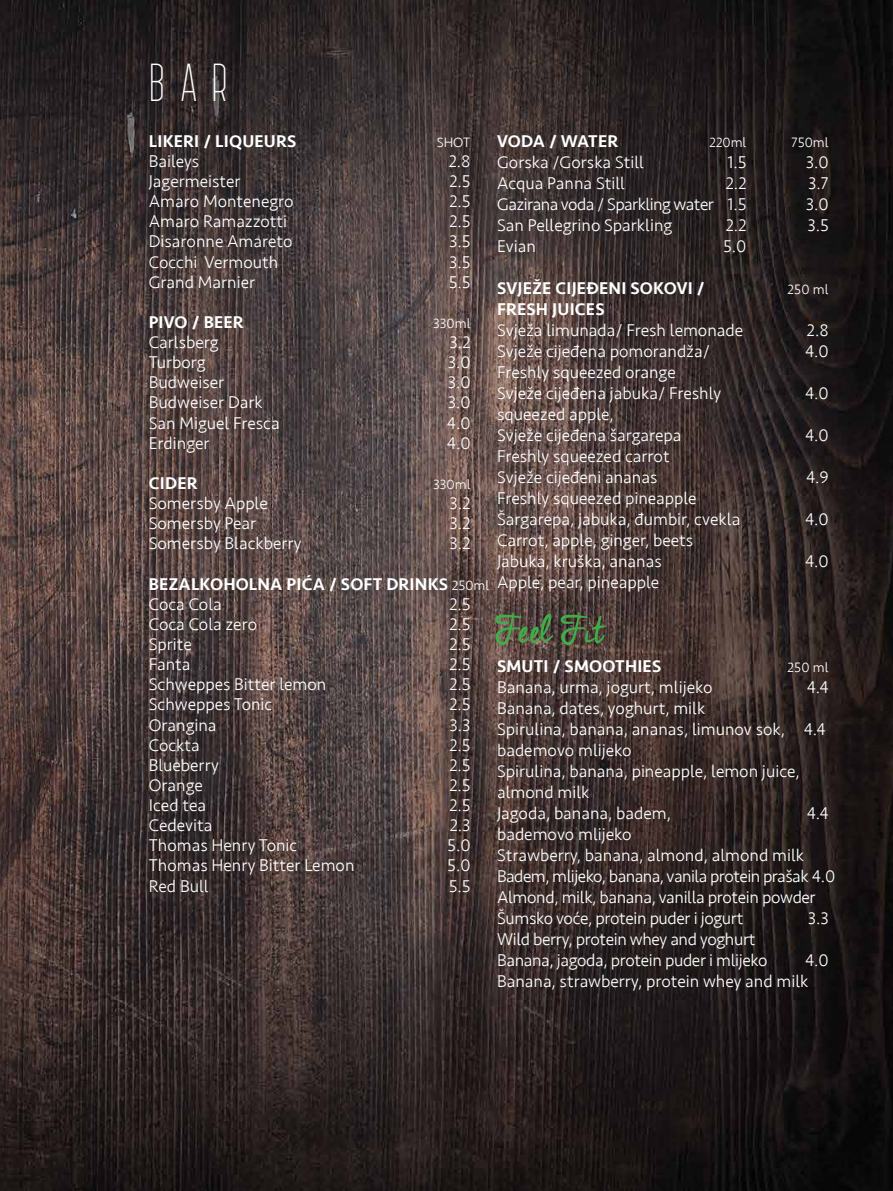
<style>
.page{position:relative;width:893px;height:1191px;background:#fff}
.page>*{position:absolute;margin:0;border:0;box-sizing:border-box;transform-origin:0 0}
.t1{font:300 40.25px "Post Scriptum";color:#fff}
.t2{font:300 17.5px/21px "Seravek";color:#fff}
.t3{font:300 17.5px/21px "Seravek";letter-spacing:-.02em;color:#fff}
.t4{font:500 17.5px/20.1px "Seravek";letter-spacing:.01em;color:#fff}
.t5{font:300 17.5px "Seravek";letter-spacing:-.03em;color:#fff}
.t6{font:300 14px "Seravek";color:#fff}
.s1{font-weight:300;font-size:14px}
.s2{font-weight:300}
</style>
<div class="page">
<img style="left:0;top:0;width:893px;height:1191px">
<svg style="left:495px;top:612px;width:110px;height:33px;background:#4f5f41"></svg>
<h1 class="t1" style="left:150px;top:51px;width:83px">B A R</h1>
<p class="t4" style="left:149px;top:131px;width:149px">LIKERI / LIQUEURS</p>
<p class="t6" style="left:437px;top:134px;width:35px">SHOT</p>
<p class="t2" style="left:149px;top:151px;width:52px">Baileys</p>
<p class="t2" style="left:449px;top:151px;width:23px">2.8</p>
<p class="t2" style="left:149px;top:171px;width:93px">Jagermeister</p>
<p class="t2" style="left:449px;top:171px;width:23px">2.5</p>
<p class="t2" style="left:149px;top:191px;width:146px">Amaro Montenegro</p>
<p class="t2" style="left:449px;top:191px;width:23px">2.5</p>
<p class="t2" style="left:149px;top:211px;width:140px">Amaro Ramazzotti</p>
<p class="t2" style="left:449px;top:211px;width:23px">2.5</p>
<p class="t2" style="left:149px;top:231px;width:145px">Disaronne Amareto</p>
<p class="t2" style="left:449px;top:231px;width:23px">3.5</p>
<p class="t2" style="left:149px;top:251px;width:131px">Cocchi Vermouth</p>
<p class="t2" style="left:449px;top:251px;width:23px">3.5</p>
<p class="t2" style="left:149px;top:272px;width:108px">Grand Marnier</p>
<p class="t2" style="left:449px;top:272px;width:23px">5.5</p>
<p class="t4" style="left:149px;top:312px;width:96px">PIVO / BEER</p>
<p class="t6" style="left:433px;top:315px;width:39px">330ml</p>
<p class="t2" style="left:149px;top:332px;width:71px">Carlsberg</p>
<p class="t2" style="left:450px;top:332px;width:22px">3.2</p>
<p class="t2" style="left:149px;top:352px;width:58px">Turborg</p>
<p class="t2" style="left:448px;top:352px;width:24px">3.0</p>
<p class="t2" style="left:149px;top:372px;width:77px">Budweiser</p>
<p class="t2" style="left:448px;top:372px;width:24px">3.0</p>
<p class="t2" style="left:149px;top:392px;width:115px">Budweiser Dark</p>
<p class="t2" style="left:448px;top:392px;width:24px">3.0</p>
<p class="t2" style="left:149px;top:412px;width:132px">San Miguel Fresca</p>
<p class="t2" style="left:447px;top:412px;width:25px">4.0</p>
<p class="t2" style="left:149px;top:433px;width:62px">Erdinger</p>
<p class="t2" style="left:447px;top:433px;width:25px">4.0</p>
<p class="t4" style="left:149px;top:473px;width:50px">CIDER</p>
<p class="t6" style="left:433px;top:476px;width:39px">330ml</p>
<p class="t2" style="left:149px;top:493px;width:120px">Somersby Apple</p>
<p class="t2" style="left:450px;top:493px;width:22px">3.2</p>
<p class="t2" style="left:149px;top:513px;width:109px">Somersby Pear</p>
<p class="t2" style="left:450px;top:513px;width:22px">3.2</p>
<p class="t2" style="left:149px;top:533px;width:154px">Somersby Blackberry</p>
<p class="t2" style="left:450px;top:533px;width:22px">3.2</p>
<p class="t4" style="left:149px;top:574px;width:342px">BEZALKOHOLNA PIĆA / SOFT DRINKS <span class="s1">250ml<br></span><span class="s2">Coca Cola</span></p>
<p class="t2" style="left:449px;top:594px;width:23px">2.5</p>
<p class="t2" style="left:149px;top:614px;width:110px">Coca Cola zero</p>
<p class="t2" style="left:449px;top:614px;width:23px">2.5</p>
<p class="t2" style="left:149px;top:634px;width:45px">Sprite</p>
<p class="t2" style="left:449px;top:634px;width:23px">2.5</p>
<p class="t2" style="left:149px;top:654px;width:43px">Fanta</p>
<p class="t2" style="left:449px;top:654px;width:23px">2.5</p>
<p class="t2" style="left:149px;top:674px;width:179px">Schweppes Bitter lemon</p>
<p class="t2" style="left:449px;top:674px;width:23px">2.5</p>
<p class="t2" style="left:149px;top:694px;width:125px">Schweppes Tonic</p>
<p class="t2" style="left:449px;top:694px;width:23px">2.5</p>
<p class="t2" style="left:149px;top:714px;width:69px">Orangina</p>
<p class="t2" style="left:450px;top:714px;width:22px">3.3</p>
<p class="t2" style="left:149px;top:734px;width:53px">Cockta</p>
<p class="t2" style="left:449px;top:734px;width:23px">2.5</p>
<p class="t2" style="left:149px;top:755px;width:71px">Blueberry</p>
<p class="t2" style="left:449px;top:755px;width:23px">2.5</p>
<p class="t2" style="left:149px;top:775px;width:56px">Orange</p>
<p class="t2" style="left:449px;top:775px;width:23px">2.5</p>
<p class="t2" style="left:149px;top:795px;width:59px">Iced tea</p>
<p class="t2" style="left:449px;top:795px;width:23px">2.5</p>
<p class="t2" style="left:149px;top:815px;width:65px">Cedevita</p>
<p class="t2" style="left:450px;top:815px;width:22px">2.3</p>
<p class="t2" style="left:149px;top:835px;width:150px">Thomas Henry Tonic</p>
<p class="t2" style="left:447px;top:835px;width:25px">5.0</p>
<p class="t2" style="left:149px;top:855px;width:207px">Thomas Henry Bitter Lemon</p>
<p class="t2" style="left:447px;top:855px;width:25px">5.0</p>
<p class="t2" style="left:149px;top:875px;width:61px">Red Bull</p>
<p class="t2" style="left:449px;top:875px;width:23px">5.5</p>
<p class="t4" style="left:497px;top:131px;width:123px">VODA / WATER</p>
<p class="t6" style="left:710px;top:134px;width:38px">220ml</p>
<p class="t6" style="left:792px;top:134px;width:39px">750ml</p>
<p class="t2" style="left:497px;top:152px;width:148px">Gorska /Gorska Still</p>
<p class="t2" style="left:728px;top:152px;width:20px">1.5</p>
<p class="t2" style="left:806px;top:152px;width:24px">3.0</p>
<p class="t2" style="left:497px;top:173px;width:129px">Acqua Panna Still</p>
<p class="t2" style="left:726px;top:173px;width:22px">2.2</p>
<p class="t2" style="left:808px;top:173px;width:22px">3.7</p>
<p class="t5" style="left:497px;top:194px;width:251px">Gazirana voda / Sparkling water 1.5</p>
<p class="t2" style="left:806px;top:194px;width:24px">3.0</p>
<p class="t2" style="left:497px;top:215px;width:177px">San Pellegrino Sparkling</p>
<p class="t2" style="left:726px;top:215px;width:22px">2.2</p>
<p class="t2" style="left:807px;top:215px;width:23px">3.5</p>
<p class="t2" style="left:497px;top:236px;width:40px">Evian</p>
<p class="t2" style="left:723px;top:236px;width:25px">5.0</p>
<p class="t4" style="left:497px;top:278px;width:209px">SVJEŽE CIJEĐENI SOKOVI /</p>
<p class="t6" style="left:788px;top:281px;width:43px">250 ml</p>
<p class="t4" style="left:497px;top:299px;width:109px">FRESH JUICES</p>
<p class="t2" style="left:497px;top:320px;width:248px">Svježa limunada/ Fresh lemonade</p>
<p class="t2" style="left:807px;top:320px;width:23px">2.8</p>
<p class="t2" style="left:497px;top:341px;width:214px">Svježe cijeđena pomorandža/</p>
<p class="t2" style="left:805px;top:341px;width:25px">4.0</p>
<p class="t2" style="left:497px;top:362px;width:226px">Freshly squeezed orange<br>Svježe cijeđena jabuka/ Freshly</p>
<p class="t2" style="left:805px;top:383px;width:25px">4.0</p>
<p class="t2" style="left:497px;top:404px;width:186px">squeezed apple,<br>Svježe cijeđena šargarepa</p>
<p class="t2" style="left:497px;top:446px;width:174px">Freshly squeezed carrot<br>Svježe cijeđeni ananas</p>
<p class="t2" style="left:497px;top:488px;width:245px">Freshly squeezed pineapple<br>Šargarepa, jabuka, đumbir, cvekla</p>
<p class="t2" style="left:497px;top:530px;width:198px">Carrot, apple, ginger, beets<br>Jabuka, kruška, ananas</p>
<p class="t2" style="left:497px;top:572px;width:164px">Apple, pear, pineapple</p>
<p class="t2" style="left:805px;top:425px;width:25px">4.0</p>
<p class="t2" style="left:806px;top:467px;width:24px">4.9</p>
<p class="t2" style="left:805px;top:509px;width:25px">4.0</p>
<p class="t2" style="left:805px;top:551px;width:25px">4.0</p>
<p class="t4" style="left:497px;top:656px;width:166px">SMUTI / SMOOTHIES</p>
<p class="t6" style="left:788px;top:659px;width:43px">250 ml</p>
<p class="t2" style="left:497px;top:677px;width:217px">Banana, urma, jogurt, mlijeko</p>
<p class="t2" style="left:807px;top:677px;width:23px">4.4</p>
<p class="t2" style="left:497px;top:698px;width:330px">Banana, dates, yoghurt, milk<br>Spirulina, banana, ananas, limunov sok, 4.4 bademovo mlijeko<br>Spirulina, banana, pineapple, lemon juice, almond milk<br>Jagoda, banana, badem,</p>
<p class="t2" style="left:807px;top:803px;width:23px">4.4</p>
<p class="t3" style="left:497px;top:824px;width:340px">bademovo mlijeko<br>Strawberry, banana, almond, almond milk Badem, mlijeko, banana, vanila protein prašak 4.0<br>Almond, milk, banana, vanilla protein powder Šumsko voće, protein puder i jogurt</p>
<p class="t2" style="left:808px;top:908px;width:22px">3.3</p>
<p class="t3" style="left:497px;top:929px;width:272px">Wild berry, protein whey and yoghurt<br>Banana, jagoda, protein puder i mlijeko</p>
<p class="t2" style="left:497px;top:950px;width:333px;text-indent:308px">4.0<br>Banana, strawberry, protein whey and milk</p>
</div>
